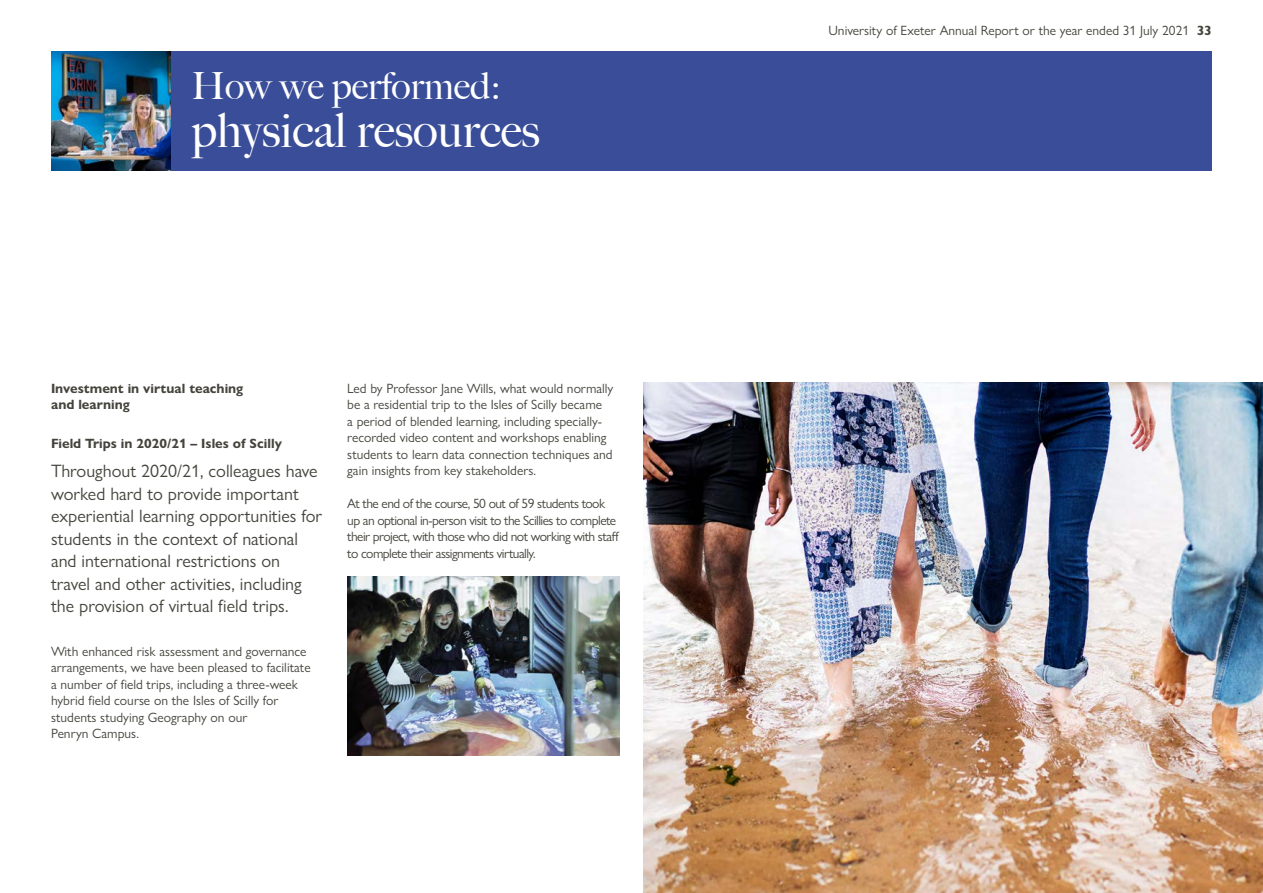
<style>
.page{position:relative;width:1263px;height:893px;background:#fff}
.page>*{position:absolute;margin:0;border:0;box-sizing:border-box;transform-origin:0 0}
.t1{font:500 48px/48px "Big Caslon";color:#fff}
.t2{font:500 37.5px "Big Caslon";color:#fff}
.t3{font:18px/22.5px "Gill Sans Nova";color:#45443c}
.t4{font:13.5px/16.5px "Gill Sans Nova";color:#45443c}
.t5{font:13.5px/16.5px "Gill Sans Nova";letter-spacing:-.04em;color:#45443c}
.t6{font:700 13.5px/16.5px "Gill Sans Nova";color:#45443c}
.s1{font-weight:700}
</style>
<div class="page">
<div style="left:170px;top:51px;width:1042px;height:119px;background:#3a4d98"></div>
<img style="left:51px;top:51px;width:119px;height:119px">
<img style="left:643px;top:383px;width:620px;height:510px">
<img style="left:347px;top:576px;width:272px;height:180px">
<h1 class="t1" style="left:191px;top:56px;width:95px">Text<br>Text</h1>
<h2 class="t2" style="left:191px;top:55px;width:311px">How we performed:</h2>
<h1 class="t1" style="left:191px;top:104px;width:350px">physical resources</h1>
<p class="t6" style="left:51px;top:380px;width:194px">Investment in virtual teaching and learning</p>
<p class="t6" style="left:51px;top:436px;width:232px">Field Trips in 2020/21 – Isles of Scilly</p>
<p class="t3" style="left:51px;top:460px;width:273px">Throughout 2020/21, colleagues have worked hard to provide important experiential learning opportunities for students in the context of national and international restrictions on travel and other activities, including the provision of virtual field trips.</p>
<p class="t4" style="left:51px;top:643px;width:261px">With enhanced risk assessment and governance arrangements, we have been pleased to facilitate a number of field trips, including a three-week hybrid field course on the Isles of Scilly for students studying Geography on our<br>Penryn Campus.</p>
<p class="t4" style="left:347px;top:380px;width:268px">Led by Professor Jane Wills, what would normally be a residential trip to the Isles of Scilly became<br>a period of blended learning, including specially&shy;recorded video content and workshops enabling students to learn data connection techniques and gain insights from key stakeholders.</p>
<p class="t5" style="left:347px;top:495px;width:273px">At the end of the course, 50 out of 59 students took up an optional in-person visit to the Scillies to complete their project, with those who did not working with staff to complete their assignments virtually.</p>
<p class="t4" style="left:828px;top:22px;width:385px">University of Exeter Annual Report or the year ended 31 July 2021 <span class="s1">33</span></p>
</div>
